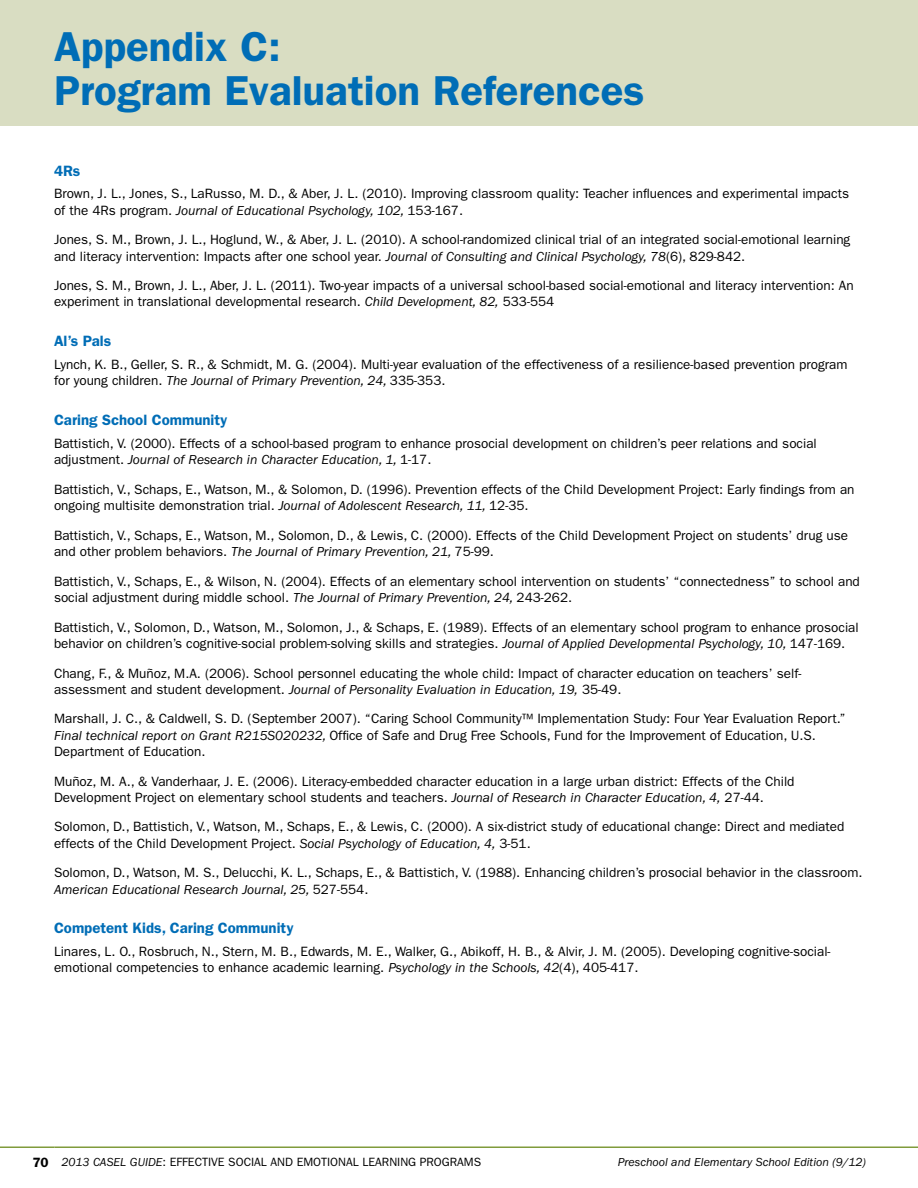
<style>
.page{position:relative;width:918px;height:1188px;background:#fff}
.page>*{position:absolute;margin:0;border:0;box-sizing:border-box;transform-origin:0 0}
.t1{font:600 42px/44.4px "ITC Franklin Gothic Std";color:#006db6}
.t2{font:600 15px "ITC Franklin Gothic Std";color:#006db6}
.t3{font:13.5px/16.2px "ITC Franklin Gothic Std";color:#000}
.t4{font:12px "ITC Franklin Gothic Std";color:#000}
.t5{font:italic 12px "ITC Franklin Gothic Std";color:#000}
.s1{font-style:italic}
.s2{font-weight:600;font-size:13.5px}
</style>
<div class="page">
<hr style="left:0;top:1146px;width:55px;height:2px;background:#809b3c">
<hr style="left:55px;top:1146px;width:863px;height:2px;background:#809b3c">
<div style="left:0;top:0;width:918px;height:125px;background:#d9ddc2"></div>
<h1 class="t1" style="left:54px;top:24px;width:592px">Appendix C:<br>Program Evaluation References</h1>
<p class="t2" style="left:54px;top:162px;width:28px">4Rs</p>
<p class="t3" style="left:54px;top:186px;width:797px">Brown, J. L., Jones, S., LaRusso, M . D., &amp; Aber, J. L. (2010). Improving classroom quality: Teacher influences and experimental impacts of the 4Rs program. <span class="s1">Journal of Educational Psychology, 102,</span> 153-167.</p>
<p class="t3" style="left:54px;top:232px;width:798px">Jones, S. M ., Brown, J. L., Hoglund, W., &amp; Aber, J. L. (2010). A school-randomized clinical trial of an integrated social-emotional learning and literacy intervention: Impacts after one school year. <span class="s1">Journal of Consulting and Clinical Psychology, 78</span>(6), 829-842.</p>
<p class="t3" style="left:54px;top:278px;width:801px">Jones, S. M ., Brown, J. L., Aber, J. L. (2011). Two-year impacts of a universal school-based social-emotional and literacy intervention: An experiment in translational developmental research. <span class="s1">Child Development, 82,</span> 533-554</p>
<p class="t2" style="left:54px;top:332px;width:59px">Al’s Pals</p>
<p class="t3" style="left:54px;top:357px;width:795px">Lynch, K. B., Geller, S. R., &amp; Schmidt, M . G. (2004). M ulti-year evaluation of the effectiveness of a resilience-based prevention program for young children. <span class="s1">The Journal of Primary Prevention, 24,</span> 335-353.</p>
<p class="t2" style="left:54px;top:411px;width:175px">Caring School Community</p>
<p class="t3" style="left:54px;top:435px;width:764px">Battistich, V. (2000). Effects of a school-based program to enhance prosocial development on children’s peer relations and social adjustment. <span class="s1">Journal of Research in Character Education, 1,</span> 1-17.</p>
<p class="t3" style="left:54px;top:481px;width:802px">Battistich, V., Schaps, E., Watson, M ., &amp; Solomon, D. (1996). Prevention effects of the Child Development Project: Early findings from an ongoing multisite demonstration trial. <span class="s1">Journal of Adolescent Research, 11,</span> 12-35.</p>
<p class="t3" style="left:54px;top:527px;width:796px">Battistich, V., Schaps, E., Watson, M ., Solomon, D., &amp; Lewis, C. (2000). Effects of the Child Development Project on students’ drug use and other problem behaviors. <span class="s1">The Journal of Primary Prevention, 21,</span> 75-99.</p>
<p class="t3" style="left:54px;top:573px;width:807px">Battistich, V., Schaps, E., &amp; Wilson, N . (2004). Effects of an elementary school intervention on students’ “connectedness” to school and social adjustment during middle school. <span class="s1">The Journal of Primary Prevention, 24,</span> 243-262.</p>
<p class="t3" style="left:54px;top:619px;width:806px">Battistich, V., Solomon, D., Watson, M ., Solomon, J., &amp; Schaps, E. (1989). Effects of an elementary school program to enhance prosocial behavior on children’s cognitive-social problem-solving skills and strategies. <span class="s1">Journal of Applied Developmental Psychology, 10,</span> 147-169.</p>
<p class="t3" style="left:54px;top:665px;width:749px">Chang, F., &amp; M uñoz, M .A. (2006). School personnel educating the whole child: Impact of character education on teachers’ self&shy;assessment and student development. <span class="s1">Journal of Personality Evaluation in Education, 19,</span> 35-49.</p>
<p class="t3" style="left:54px;top:711px;width:793px">Marshall, J. C., &amp; Caldwell, S. D. (September 2007). “Caring School Community™ Implementation Study: Four Year Evaluation Report.”<br><span class="s1">Final technical report on Grant R215S020232,</span> Office of Safe and Drug Free Schools, Fund for the Improvement of Education, U.S.<br>Department of Education.</p>
<p class="t3" style="left:54px;top:773px;width:742px">M uñoz, M . A., &amp; Vanderhaar, J. E. (2006). Literacy-embedded character education in a large urban district: Effects of the Child<br>Development Project on elementary school students and teachers. <span class="s1">Journal of Research in Character Education, 4,</span> 27-44.</p>
<p class="t3" style="left:54px;top:819px;width:792px">Solomon, D., Battistich, V., Watson, M ., Schaps, E., &amp; Lewis, C. (2000). A six-district study of educational change: Direct and mediated effects of the Child Development Project. <span class="s1">Social Psychology of Education, 4,</span> 3-51.</p>
<p class="t3" style="left:54px;top:865px;width:810px">Solomon, D., Watson, M . S., Delucchi, K. L., Schaps, E., &amp; Battistich, V. (1988). Enhancing children’s prosocial behavior in the classroom.<br><span class="s1">American Educational Research Journal, 25,</span> 527-554.</p>
<p class="t2" style="left:54px;top:919px;width:241px">Competent Kids, Caring Community</p>
<p class="t3" style="left:54px;top:944px;width:778px">Linares, L. O., Rosbruch, N., Stern, M . B., Edwards, M . E., Walker, G., Abikoff, H. B., &amp; Alvir, J. M . (2005). Developing cognitive-social&shy;emotional competencies to enhance academic learning. <span class="s1">Psychology in the Schools, 42</span>(4), 405-417.</p>
<p class="t4" style="left:33px;top:1155px;width:218px"><span class="s2">70</span> <span class="s1">2013 CASEL GUIDE</span>: effective Social</p>
<p class="t4" style="left:271px;top:1155px;width:211px">and Emotional Learni ng programs</p>
<p class="t5" style="left:618px;top:1156px;width:249px">preschool and Elementary School Edition (9/12)</p>
</div>
